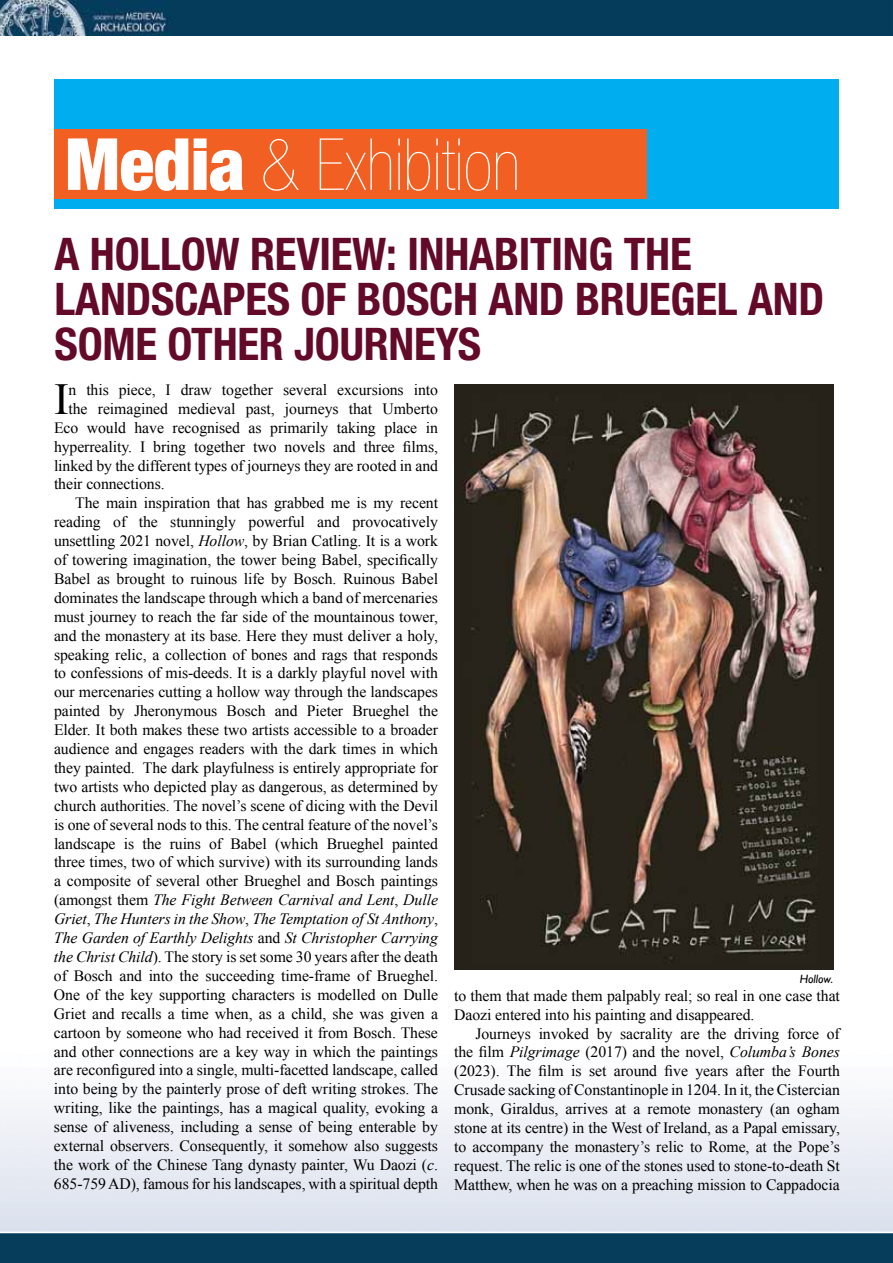
<style>
.page{position:relative;width:893px;height:1263px;background:#fff}
.page>*{position:absolute;margin:0;border:0;box-sizing:border-box;transform-origin:0 0}
.t1{font:900 condensed 72px "Helvetica Neue";color:#fff}
.t2{font:700 condensed 45px/45px "Helvetica Neue";letter-spacing:-.005em;color:#640a29}
.t3{font:44.25px "Times New Roman";color:#000}
.t4{font:15.75px/18.9px "Times New Roman";letter-spacing:-.005em;color:#000}
.t5{font:italic 15.75px "Times New Roman";letter-spacing:-.005em;color:#000}
.t6{font:italic 12px "Gill Sans";color:#000}
.s1{font-style:inherit}
.s2{font-style:italic}
.s3{font-style:normal}
</style>
<div class="page">
<div style="left:54px;top:79px;width:785px;height:130px;background:#00aeef"></div>
<div style="left:54px;top:129px;width:592px;height:69px;background:#f15f22"></div>
<img style="left:454px;top:384px;width:379px;height:585px">
<img style="left:0;top:0;width:892px;height:36px">
<hr style="left:892px;top:0;width:1px;height:36px;background:#053d5b">
<div style="left:0;top:1233px;width:893px;height:30px;background:#053d5b"></div>
<h1 class="t1" style="left:65px;top:125px;width:457px"><span class="s1">Media</span> &amp; Exhibition</h1>
<h2 class="t2" style="left:55px;top:231px;width:771px">A HOLLOW REVIEW: INHABITING THE<br>LANDSCAPES OF BOSCH AND BRUEGEL AND<br>SOME OTHER JOURNEYS</h2>
<h3 class="t3" style="left:54px;top:369px;width:16px">I</h3>
<p class="t4" style="left:69px;top:380px;width:371px">n this piece, I draw together several excursions into</p>
<p class="t4" style="left:69px;top:399px;width:371px">the reimagined medieval past, journeys that Umberto</p>
<p class="t4" style="left:54px;top:418px;width:385px">Eco would have recognised as primarily taking place in</p>
<p class="t4" style="left:54px;top:437px;width:386px">hyperreality. I bring together two novels and three films,</p>
<p class="t4" style="left:54px;top:456px;width:386px">linked by the different types of journeys they are rooted in and</p>
<p class="t4" style="left:54px;top:474px;width:112px">their connections.</p>
<p class="t4" style="left:75px;top:493px;width:364px">The main inspiration that has grabbed me is my recent</p>
<p class="t4" style="left:54px;top:512px;width:386px">reading of the stunningly powerful and provocatively</p>
<p class="t4" style="left:54px;top:531px;width:385px">unsettling 2021 novel, <span class="s2">Hollow</span>, by Brian Catling. It is a work</p>
<p class="t4" style="left:54px;top:550px;width:385px">of towering imagination, the tower being Babel, specifically</p>
<p class="t4" style="left:54px;top:569px;width:386px">Babel as brought to ruinous life by Bosch. Ruinous Babel</p>
<p class="t4" style="left:54px;top:588px;width:385px">dominates the landscape through which a band of mercenaries</p>
<p class="t4" style="left:54px;top:607px;width:385px">must journey to reach the far side of the mountainous tower,</p>
<p class="t4" style="left:54px;top:626px;width:385px">and the monastery at its base. Here they must deliver a holy,</p>
<p class="t4" style="left:54px;top:645px;width:386px">speaking relic, a collection of bones and rags that responds</p>
<p class="t4" style="left:54px;top:663px;width:385px">to confessions of mis-deeds. It is a darkly playful novel with</p>
<p class="t4" style="left:54px;top:682px;width:386px">our mercenaries cutting a hollow way through the landscapes</p>
<p class="t4" style="left:54px;top:701px;width:385px">painted by Jheronymous Bosch and Pieter Brueghel the</p>
<p class="t4" style="left:54px;top:720px;width:386px">Elder. It both makes these two artists accessible to a broader</p>
<p class="t4" style="left:54px;top:739px;width:386px">audience and engages readers with the dark times in which</p>
<p class="t4" style="left:54px;top:758px;width:386px">they painted. The dark playfulness is entirely appropriate for</p>
<p class="t4" style="left:54px;top:777px;width:386px">two artists who depicted play as dangerous, as determined by</p>
<p class="t4" style="left:54px;top:796px;width:386px">church authorities. The novel’s scene of dicing with the Devil</p>
<p class="t4" style="left:54px;top:815px;width:386px">is one of several nods to this. The central feature of the novel’s</p>
<p class="t4" style="left:54px;top:834px;width:385px">landscape is the ruins of Babel (which Brueghel painted</p>
<p class="t4" style="left:54px;top:852px;width:385px">three times, two of which survive) with its surrounding lands</p>
<p class="t4" style="left:54px;top:871px;width:385px">a composite of several other Brueghel and Bosch paintings</p>
<p class="t5" style="left:54px;top:889px;width:385px"><span class="s3">(amongst them</span> The Fight Between Carnival and Lent<span class="s3">,</span> Dulle</p>
<p class="t5" style="left:54px;top:908px;width:385px">Griet<span class="s3">,</span> The Hunters in the Show<span class="s3">,</span> The Temptation of St Anthony<span class="s3">,</span></p>
<p class="t5" style="left:54px;top:927px;width:385px">The Garden of Earthly Delights <span class="s3">and</span> St Christopher Carrying</p>
<p class="t4" style="left:54px;top:947px;width:385px"><span class="s2">the Christ Child</span>). The story is set some 30 years after the death</p>
<p class="t4" style="left:54px;top:966px;width:385px">of Bosch and into the succeeding time-frame of Brueghel.</p>
<p class="t4" style="left:54px;top:985px;width:386px">One of the key supporting characters is modelled on Dulle</p>
<p class="t4" style="left:54px;top:1004px;width:385px">Griet and recalls a time when, as a child, she was given a</p>
<p class="t4" style="left:54px;top:1023px;width:385px">cartoon by someone who had received it from Bosch. These</p>
<p class="t4" style="left:54px;top:1041px;width:385px">and other connections are a key way in which the paintings</p>
<p class="t4" style="left:54px;top:1060px;width:386px">are reconfigured into a single, multi-facetted landscape, called</p>
<p class="t4" style="left:54px;top:1079px;width:386px">into being by the painterly prose of deft writing strokes. The</p>
<p class="t4" style="left:54px;top:1098px;width:385px">writing, like the paintings, has a magical quality, evoking a</p>
<p class="t4" style="left:54px;top:1117px;width:385px">sense of aliveness, including a sense of being enterable by</p>
<p class="t4" style="left:54px;top:1136px;width:385px">external observers. Consequently, it somehow also suggests</p>
<p class="t4" style="left:54px;top:1155px;width:385px">the work of the Chinese Tang dynasty painter, Wu Daozi (<span class="s2">c</span>.</p>
<p class="t4" style="left:54px;top:1174px;width:386px">685-759 AD), famous for his landscapes, with a spiritual depth</p>
<p class="t6" style="left:800px;top:972px;width:35px">Hollow.</p>
<p class="t4" style="left:454px;top:986px;width:387px">to them that made them palpably real; so real in one case that<br>Daozi entered into his painting and disappeared.</p>
<p class="t4" style="left:454px;top:1023px;width:387px;text-align:justify;text-indent:21px">Journeys invoked by sacrality are the driving force of the film <span class="s2">Pilgrimage</span> (2017) and the novel, <span class="s2">Columba’s Bones </span>(2023). The film is set around five years after the Fourth Crusade sacking of Constantinople in 1204. In it, the Cistercian monk, Giraldus, arrives at a remote monastery (an ogham stone at its centre) in the West of Ireland, as a Papal emissary, to accompany the monastery’s relic to Rome, at the Pope’s request. The relic is one of the stones used to stone-to-death St Matthew, when he was on a preaching mission to Cappadocia</p>
</div>
